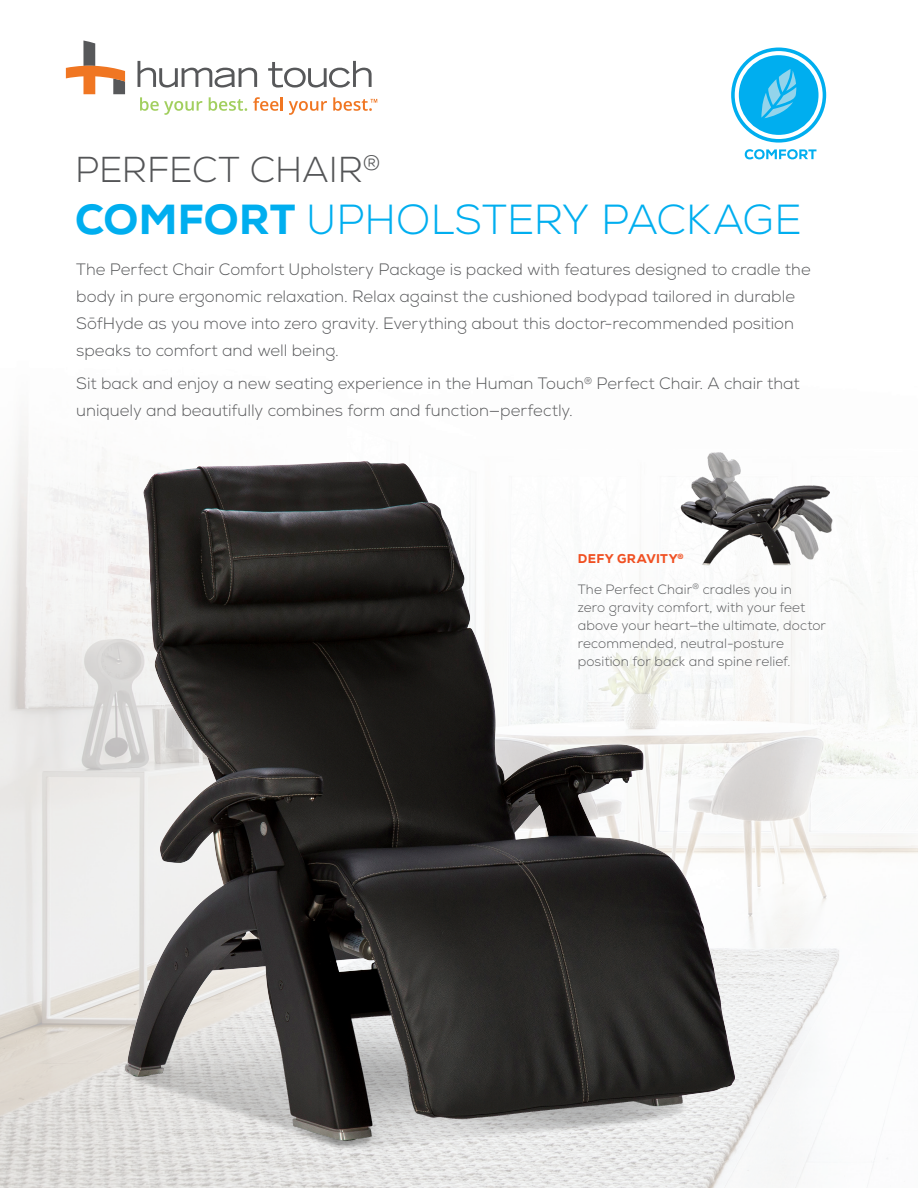
<style>
.page{position:relative;width:918px;height:1188px;background:#fff}
.page>*{position:absolute;margin:0;border:0;box-sizing:border-box;transform-origin:0 0}
.t1{font:300 42px "Nexa";color:#00aeef}
.t2{font:300 36px "Nexa";color:#545557}
.t3{font:300 16.5px/27px "Nexa";color:#57585a}
.t4{font:300 13.5px/18px "Nexa";letter-spacing:.005em;color:#57585a}
.t5{font:800 12.75px "Nexa";letter-spacing:.03em;color:#f05022}
.s1{font-weight:800}
</style>
<div class="page">
<img style="left:0;top:40px;width:918px;height:1148px">
<img style="left:48px;top:442px;width:728px;height:735px">
<svg style="left:138px;top:61px;width:119px;height:27px"></svg>
<svg style="left:268px;top:61px;width:104px;height:27px"></svg>
<svg style="left:66px;top:41px;width:59px;height:53px"></svg>
<svg style="left:140px;top:97px;width:62px;height:18px"></svg>
<svg style="left:209px;top:97px;width:38px;height:14px"></svg>
<svg style="left:253px;top:97px;width:30px;height:14px"></svg>
<svg style="left:289px;top:101px;width:38px;height:14px"></svg>
<svg style="left:333px;top:97px;width:44px;height:14px"></svg>
<svg style="left:745px;top:149px;width:71px;height:10px"></svg>
<svg style="left:731px;top:48px;width:95px;height:95px"></svg>
<img style="left:662px;top:450px;width:180px;height:120px">
<p class="t2" style="left:75px;top:148px;width:307px">PERFECT CHAIR<sup>®</sup></p>
<p class="t1" style="left:75px;top:195px;width:728px"><span class="s1">COMFORT</span> UPHOLSTERY PACKAGE</p>
<p class="t3" style="left:76px;top:256px;width:736px">The Perfect Chair Comfort Upholstery Package is packed with features designed to cradle the body in pure ergonomic relaxation. Relax against the cushioned bodypad tailored in durable SōfHyde as you move into zero gravity. Everything about this doctor-recommended position speaks to comfort and well being.</p>
<p class="t3" style="left:76px;top:370px;width:725px">Sit back and enjoy a new seating experience in the Human Touch<sup>®</sup> Perfect Chair. A chair that uniquely and beautifully combines form and function—perfectly.</p>
<p class="t5" style="left:578px;top:550px;width:107px">DEFY GRAVITY<sup>®</sup></p>
<p class="t4" style="left:578px;top:580px;width:250px">The Perfect Chair<sup>®</sup> cradles you in<br>zero gravity comfort, with your feet above your heart—the ultimate, doctor recommended, neutral-posture position for back and spine relief.</p>
</div>
